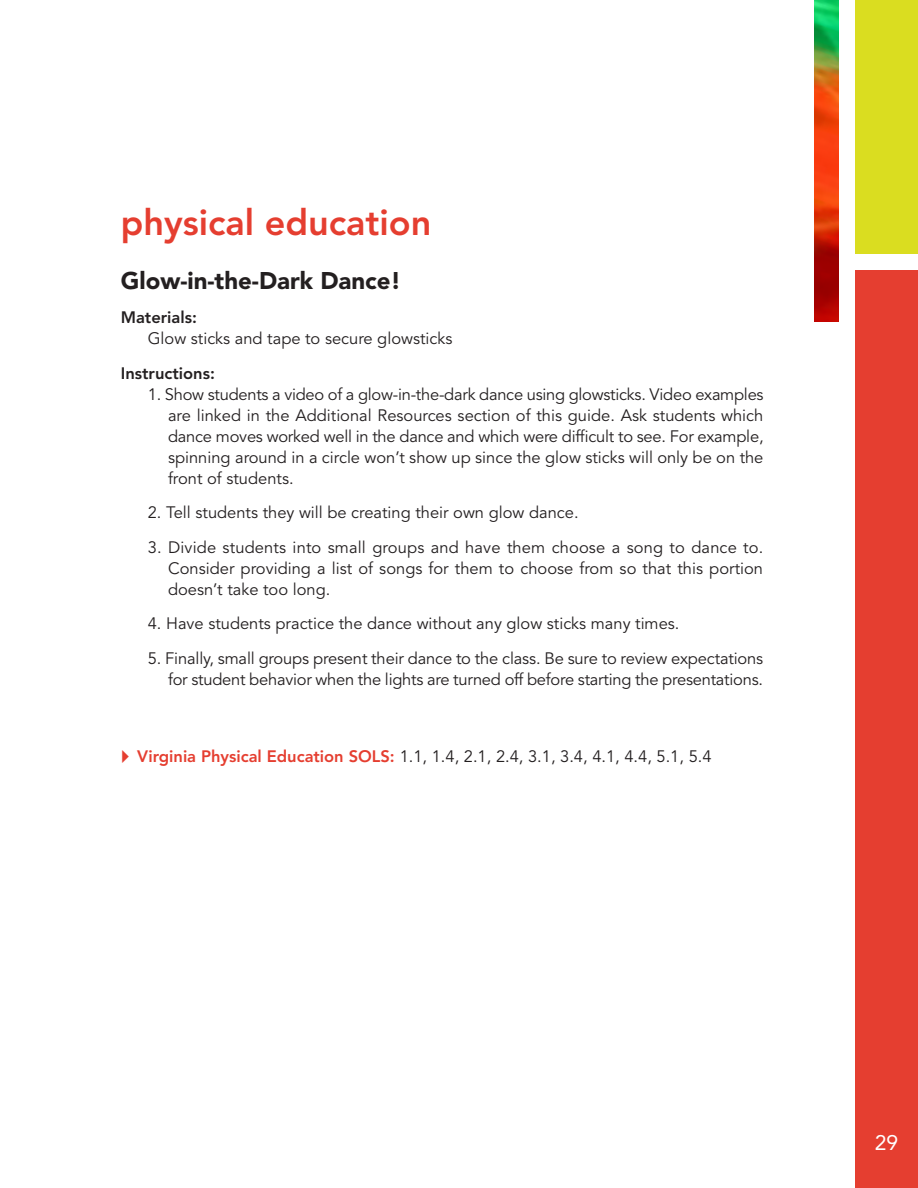
<style>
.page{position:relative;width:918px;height:1188px;background:#fff}
.page>*{position:absolute;margin:0;border:0;box-sizing:border-box;transform-origin:0 0}
.Date{font:800 36px "Avenir LT Std";color:#e53e30}
.Date-2{font:900 24px "Avenir LT Std";color:#231f20}
.t1{font:21px "Avenir LT Std";color:#fff}
.t2{font:16.5px/21px "Avenir LT Std";color:#231f20;text-align:justify}
.t3{font:800 16.5px "Avenir LT Std";color:#231f20}
.s1{font-weight:800;color:#e53e30}
</style>
<div class="page">
<div style="left:855px;top:0;width:63px;height:254px;background:#dadd20"></div>
<div style="left:855px;top:270px;width:63px;height:918px;background:#e53e30"></div>
<img style="left:815px;top:0;width:23px;height:322px">
<p class="Date" style="left:121px;top:201px;width:312px">physical education</p>
<p class="Date-2" style="left:121px;top:266px;width:282px">Glow-in-the-Dark Dance!</p>
<p class="t3" style="left:121px;top:308px;width:78px">Materials:</p>
<p class="t2" style="left:148px;top:329px;width:306px">Glow sticks and tape to secure glowsticks</p>
<p class="t3" style="left:121px;top:363px;width:96px">Instructions:</p>
<p class="t2" style="left:168px;top:384px;width:597px;text-indent:-20px">1. Show students a video of a glow-in-the-dark dance using glowsticks. Video examples are linked in the Additional Resources section of this guide. Ask students which dance moves worked well in the dance and which were difficult to see. For example, spinning around in a circle won’t show up since the glow sticks will only be on the front of students.</p>
<p class="t2" style="left:148px;top:503px;width:432px">2. Tell students they will be creating their own glow dance.</p>
<p class="t2" style="left:168px;top:537px;width:597px;text-indent:-20px">3. Divide students into small groups and have them choose a song to dance to.<br>Consider providing a list of songs for them to choose from so that this portion doesn’t take too long.</p>
<p class="t2" style="left:148px;top:614px;width:533px">4. Have students practice the dance without any glow sticks many times.</p>
<p class="t2" style="left:148px;top:648px;width:617px;text-align:right">5. Finally, small groups present their dance to the class. Be sure to review expectations for student behavior when the lights are turned off before starting the presentations.</p>
<p class="t2" style="left:137px;top:746px;width:576px"><span class="s1">Virginia Physical Education SOLS:</span> 1.1, 1.4, 2.1, 2.4, 3.1, 3.4, 4.1, 4.4, 5.1, 5.4</p>
<p class="t1" style="left:875px;top:1130px;width:25px">29</p>
</div>
